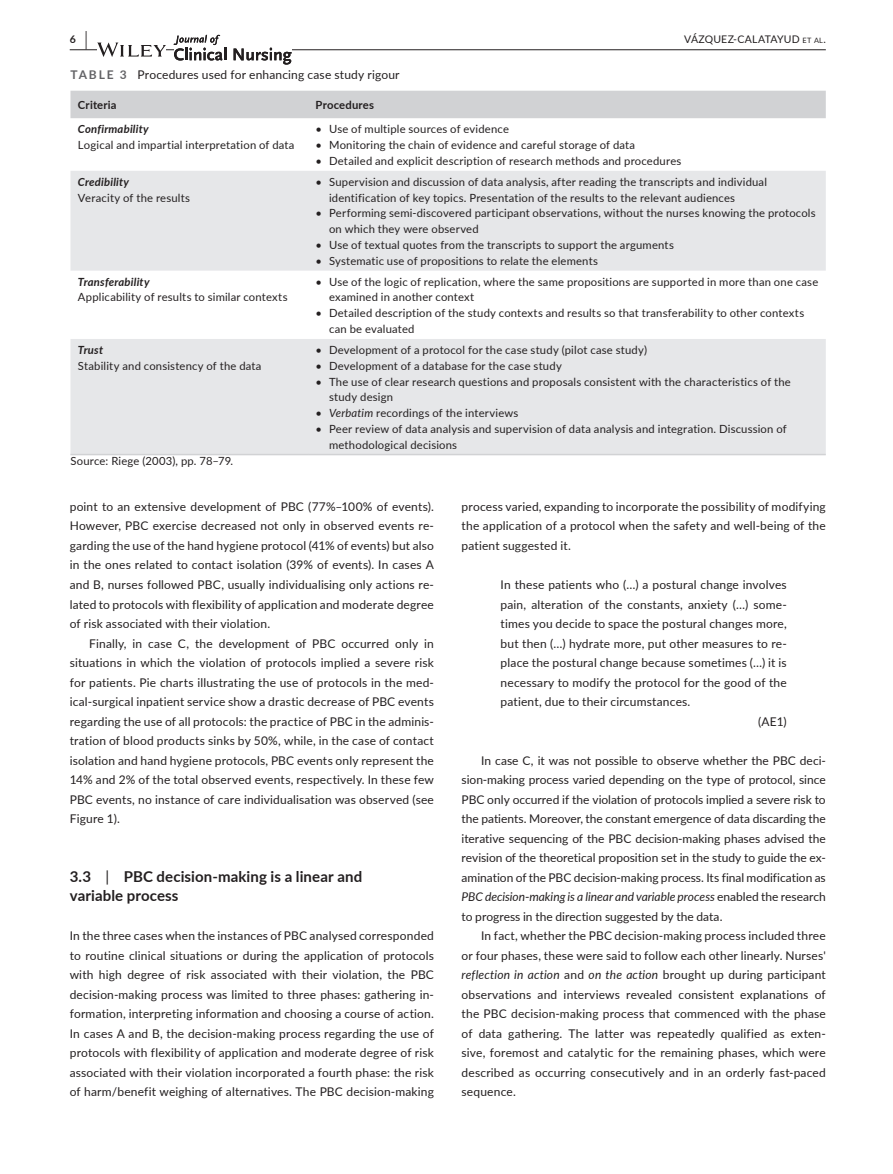
<style>
.page{position:relative;width:893px;height:1174px;background:#fff}
.page>*{position:absolute;margin:0;border:0;box-sizing:border-box;transform-origin:0 0}
.t1{font:700 15px/19.5px "Lato";letter-spacing:.01em;color:#231f20}
.t2{font:12px/19.5px "Lato";letter-spacing:.015em;color:#231f20;text-align:justify}
.t3{font:11.25px/15.8px "Lato";letter-spacing:.015em;color:#231f20}
.t4{font:italic 700 11.25px "Lato";letter-spacing:.02em;color:#231f20}
.t5{font:700 11.25px "Lato";letter-spacing:.02em;color:#231f20}
.t6{font:10.5px "Lato";letter-spacing:.02em;color:#231f20}
.t7{font:700 10.5px "Lato";color:#231f20}
.s1{font-size:19.5px}
.s2{font-size:7.35px}
.s3{font-weight:700;color:#636366}
.s4{font-style:italic}
.s5{font-weight:400}
</style>
<div class="page">
<hr style="left:70px;top:49px;width:756px;height:1px;background:#231f20">
<svg style="left:97px;top:43px;width:69px;height:14px"></svg>
<div style="left:174px;top:35px;width:118px;height:30px;background:#fff"></div>
<svg style="left:174px;top:35px;width:52px;height:25px"></svg>
<svg style="left:234px;top:48px;width:58px;height:17px"></svg>
<div style="left:70px;top:91px;width:756px;height:27px;background:#d1d2d4"></div>
<svg style="left:70px;top:171px;width:756px;height:283px;fill:#e6e7e9"></svg>
<hr style="left:70px;top:454px;width:238px;height:1px;background:#d1d2d4">
<hr style="left:308px;top:454px;width:518px;height:1px;background:#d1d2d4">
<p class="t7" style="left:70px;top:31px;width:19px">6 <span class="s1">|</span></p>
<p class="t6" style="left:684px;top:32px;width:143px">VÁZQUEZ-CALATAYUD <span class="s2">et al</span> .</p>
<p class="t2" style="left:70px;top:64px;width:331px"><span class="s3">TABLE 3</span> Procedures used for enhancing case study rigour</p>
<p class="t5" style="left:78px;top:97px;width:40px">Criteria</p>
<p class="t5" style="left:316px;top:97px;width:60px">Procedures</p>
<p class="t4" style="left:78px;top:121px;width:72px">Confirmability</p>
<p class="t3" style="left:78px;top:137px;width:218px">Logical and impartial interpretation of data</p>
<p class="t3" style="left:316px;top:121px;width:195px">• Use of multiple sources of evidence</p>
<p class="t3" style="left:316px;top:137px;width:321px">• Monitoring the chain of evidence and careful storage of data</p>
<p class="t3" style="left:316px;top:152px;width:367px">• Detailed and explicit description of research methods and procedures</p>
<p class="t4" style="left:78px;top:173px;width:53px">Credibility</p>
<p class="t3" style="left:78px;top:189px;width:114px">Veracity of the results</p>
<p class="t3" style="left:329px;top:173px;width:439px;text-indent:-14px">• Supervision and discussion of data analysis, after reading the transcripts and individual identification of key topics. Presentation of the results to the relevant audiences</p>
<p class="t3" style="left:329px;top:205px;width:488px;text-indent:-14px">• Performing semi-discovered participant observations, without the nurses knowing the protocols on which they were observed</p>
<p class="t3" style="left:316px;top:236px;width:360px">• Use of textual quotes from the transcripts to support the arguments</p>
<p class="t3" style="left:316px;top:252px;width:284px">• Systematic use of propositions to relate the elements</p>
<p class="t4" style="left:78px;top:273px;width:73px">Transferability</p>
<p class="t3" style="left:78px;top:289px;width:211px">Applicability of results to similar contexts</p>
<p class="t3" style="left:329px;top:273px;width:491px;text-indent:-14px">• Use of the logic of replication, where the same propositions are supported in more than one case examined in another context</p>
<p class="t3" style="left:329px;top:305px;width:477px;text-indent:-14px">• Detailed description of the study contexts and results so that transferability to other contexts can be evaluated</p>
<p class="t4" style="left:78px;top:342px;width:27px">Trust</p>
<p class="t3" style="left:78px;top:357px;width:185px">Stability and consistency of the data</p>
<p class="t3" style="left:316px;top:341px;width:333px">• Development of a protocol for the case study (pilot case study)</p>
<p class="t3" style="left:316px;top:357px;width:248px">• Development of a database for the case study</p>
<p class="t3" style="left:329px;top:373px;width:463px;text-indent:-14px">• The use of clear research questions and proposals consistent with the characteristics of the study design</p>
<p class="t3" style="left:316px;top:404px;width:204px">• <span class="s4">Verbatim</span> recordings of the interviews</p>
<p class="t3" style="left:329px;top:420px;width:459px;text-indent:-14px">• Peer review of data analysis and supervision of data analysis and integration. Discussion of methodological decisions</p>
<p class="t3" style="left:70px;top:452px;width:164px">Source: Riege (2003), pp. 78–79.</p>
<p class="t2" style="left:70px;top:496px;width:366px">point to an extensive development of PBC (77%–100% of events).<br>However, PBC exercise decreased not only in observed events re&shy;garding the use of the hand hygiene protocol (41% of events) but also in the ones related to contact isolation (39% of events). In cases A and B, nurses followed PBC, usually individualising only actions re&shy;lated to protocols with flexibility of application and moderate degree of risk associated with their violation.</p>
<p class="t2" style="left:70px;top:633px;width:366px;text-indent:20px">Finally, in case C, the development of PBC occurred only in situations in which the violation of protocols implied a severe risk for patients. Pie charts illustrating the use of protocols in the med&shy;ical-surgical inpatient service show a drastic decrease of PBC events regarding the use of all protocols: the practice of PBC in the adminis&shy;tration of blood products sinks by 50%, while, in the case of contact isolation and hand hygiene protocols, PBC events only represent the 14% and 2% of the total observed events, respectively. In these few PBC events, no instance of care individualisation was observed (see Figure 1).</p>
<p class="t1" style="left:70px;top:865px;width:294px">3.3 <span class="s5">|</span> PBC decision-making is a linear and variable process</p>
<p class="t2" style="left:70px;top:925px;width:366px">In the three cases when the instances of PBC analysed corresponded to routine clinical situations or during the application of protocols with high degree of risk associated with their violation, the PBC decision-making process was limited to three phases: gathering in&shy;formation, interpreting information and choosing a course of action.<br>In cases A and B, the decision-making process regarding the use of protocols with flexibility of application and moderate degree of risk associated with their violation incorporated a fourth phase: the risk of harm/benefit weighing of alternatives. The PBC decision-making</p>
<p class="t2" style="left:462px;top:496px;width:366px">process varied, expanding to incorporate the possibility of modifying the application of a protocol when the safety and well-being of the patient suggested it.</p>
<p class="t2" style="left:501px;top:574px;width:288px">In these patients who (…) a postural change involves</p>
<p class="t2" style="left:501px;top:594px;width:288px">pain, alteration of the constants, anxiety (…) some-</p>
<p class="t2" style="left:501px;top:613px;width:288px">times you decide to space the postural changes more,</p>
<p class="t2" style="left:501px;top:633px;width:288px">but then (…) hydrate more, put other measures to re-</p>
<p class="t2" style="left:501px;top:652px;width:288px">place the postural change because sometimes (…) it is</p>
<p class="t2" style="left:501px;top:672px;width:288px">necessary to modify the protocol for the good of the</p>
<p class="t2" style="left:501px;top:691px;width:191px">patient, due to their circumstances.</p>
<p class="t2" style="left:758px;top:711px;width:30px">(AE1)</p>
<p class="t2" style="left:462px;top:750px;width:366px;text-indent:20px">In case C, it was not possible to observe whether the PBC deci&shy;sion-making process varied depending on the type of protocol, since PBC only occurred if the violation of protocols implied a severe risk to the patients. Moreover, the constant emergence of data discarding the iterative sequencing of the PBC decision-making phases advised the revision of the theoretical proposition set in the study to guide the ex&shy;amination of the PBC decision-making process. Its final modification as <span class="s4">PBC decision</span>-<span class="s4">making is a linear and variable process</span> enabled the research to progress in the direction suggested by the data.</p>
<p class="t2" style="left:462px;top:925px;width:366px;text-indent:20px">In fact, whether the PBC decision-making process included three or four phases, these were said to follow each other linearly. Nurses' <span class="s4">reflection in action</span> and <span class="s4">on the action</span> brought up during participant observations and interviews revealed consistent explanations of the PBC decision-making process that commenced with the phase of data gathering. The latter was repeatedly qualified as exten&shy;sive, foremost and catalytic for the remaining phases, which were described as occurring consecutively and in an orderly fast-paced sequence.</p>
</div>
